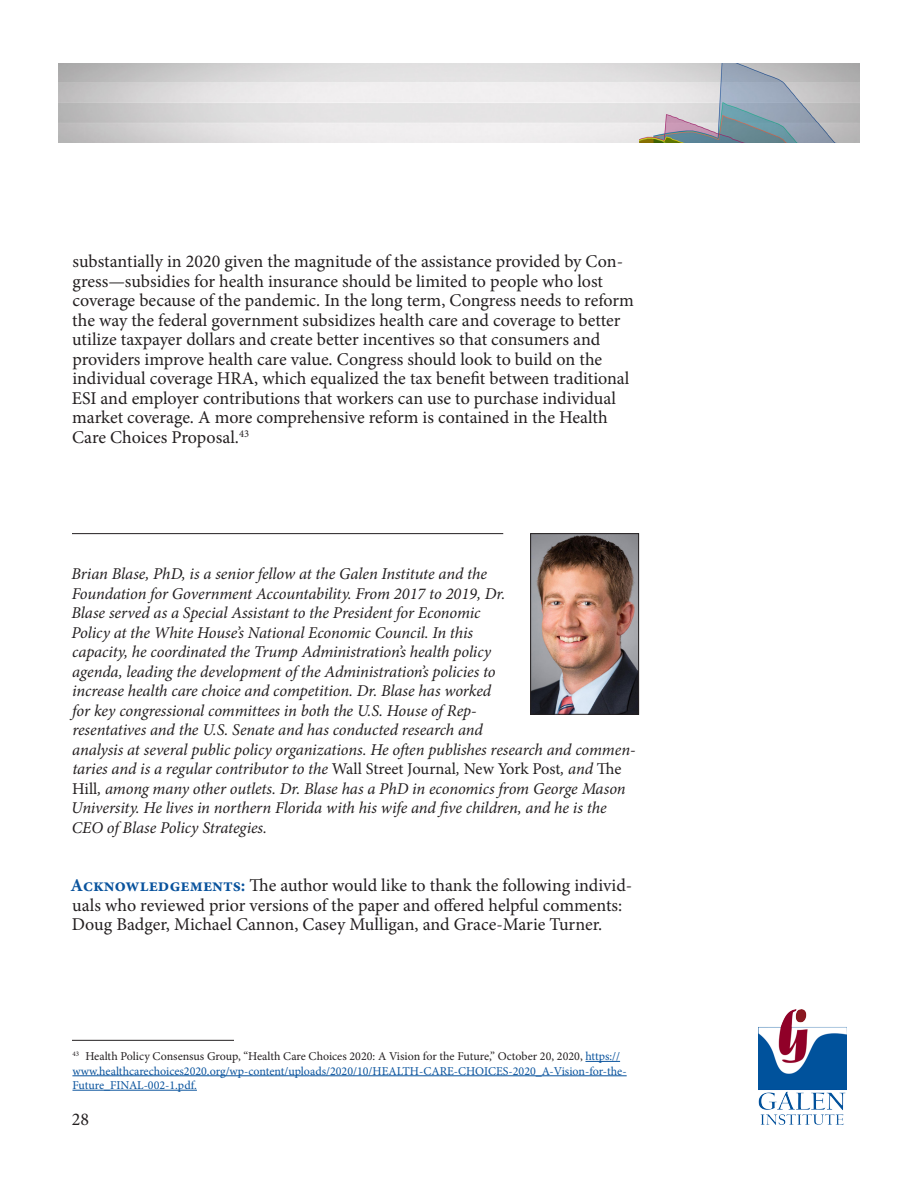
<style>
.page{position:relative;width:918px;height:1188px;background:#fff}
.page>*{position:absolute;margin:0;border:0;box-sizing:border-box;transform-origin:0 0}
.Body_Text___BODY{font:18px/19.5px "Minion Pro";color:#231f20}
.Acknowledgements{font:18px/19.5px "Minion Pro";color:#231f20}
.Author_Bio{font:italic 16.5px/19.5px "Minion Pro";letter-spacing:-.01em;color:#231f20}
.Endnote_First{font:12px/14.4px "Minion Pro";color:#09539d}
.s1{font-style:normal}
.s2{font-weight:700;color:#09539d}
.s3{color:#231f20}
</style>
<div class="page">
<img style="left:58px;top:63px;width:802px;height:79px">
<img style="left:758px;top:1009px;width:88px;height:116px">
<hr style="left:72px;top:533px;width:431px;height:1px;background:#231f20">
<hr style="left:72px;top:1040px;width:162px;height:1px;background:#231f20">
<hr style="left:585px;top:1061px;width:35px;height:1px;background:#09539d">
<hr style="left:72px;top:1076px;width:555px;height:1px;background:#09539d">
<hr style="left:72px;top:1090px;width:125px;height:1px;background:#09539d">
<img style="left:532px;top:535px;width:105px;height:178px">
<div style="left:530px;top:533px;width:109px;height:182px;border:1px solid #231f20"></div>
<p class="Body_Text___BODY" style="left:72px;top:252px;width:564px">substantially in 2020 given the magnitude of the assistance provided by Con&shy;gress—subsidies for health insurance should be limited to people who lost coverage because of the pandemic. In the long term, Congress needs to reform the way the federal government subsidizes health care and coverage to better utilize taxpayer dollars and create better incentives so that consumers and providers improve health care value. Congress should look to build on the individual coverage HRA, which equalized the tax benefit between traditional ESI and employer contributions that workers can use to purchase individual market coverage. A more comprehensive reform is contained in the Health Care Choices Proposal.<sup>43</sup></p>
<p class="Author_Bio" style="left:71px;top:564px;width:566px">Brian Blase, PhD, is a senior fellow at the Galen Institute and the<br>Foundation for Government Accountability. From 2017 to 2019, Dr.<br>Blase served as a Special Assistant to the President for Economic<br>Policy at the White House’s National Economic Council. In this<br>capacity, he coordinated the Trump Administration’s health policy<br>agenda, leading the development of the Administration’s policies to<br>increase health care choice and competition. Dr. Blase has worked<br>for key congressional committees in both the U.S. House of Rep-<br>resentatives and the U.S. Senate and has conducted research and<br>analysis at several public policy organizations. He often publishes research and commen&shy;taries and is a regular contributor to the <span class="s1">Wall Street Journal</span>, <span class="s1">New York Post</span>, and <span class="s1">The Hill</span>, among many other outlets. Dr. Blase has a PhD in economics from George Mason University. He lives in northern Florida with his wife and five children, and he is the CEO of Blase Policy Strategies.</p>
<p class="Acknowledgements" style="left:71px;top:876px;width:563px"><span class="s2">Acknowledgements:</span> The author would like to thank the following individ&shy;uals who reviewed prior versions of the paper and offered helpful comments:<br>Doug Badger, Michael Cannon, Casey Mulligan, and Grace-Marie Turner.</p>
<p class="Endnote_First" style="left:72px;top:1049px;width:556px"><sup>43</sup> <span class="s3">Health Policy Consensus Group, “Health Care Choices 2020: A Vision for the Future,” October 20, 2020,</span> https:// www.healthcarechoices2020.org/wp-content/uploads/2020/10/HEALTH-CARE-CHOICES-2020_A-Vision-for-the-<br>Future_FINAL-002-1.pdf.</p>
<p class="Body_Text___BODY" style="left:72px;top:1110px;width:19px">28</p>
</div>
